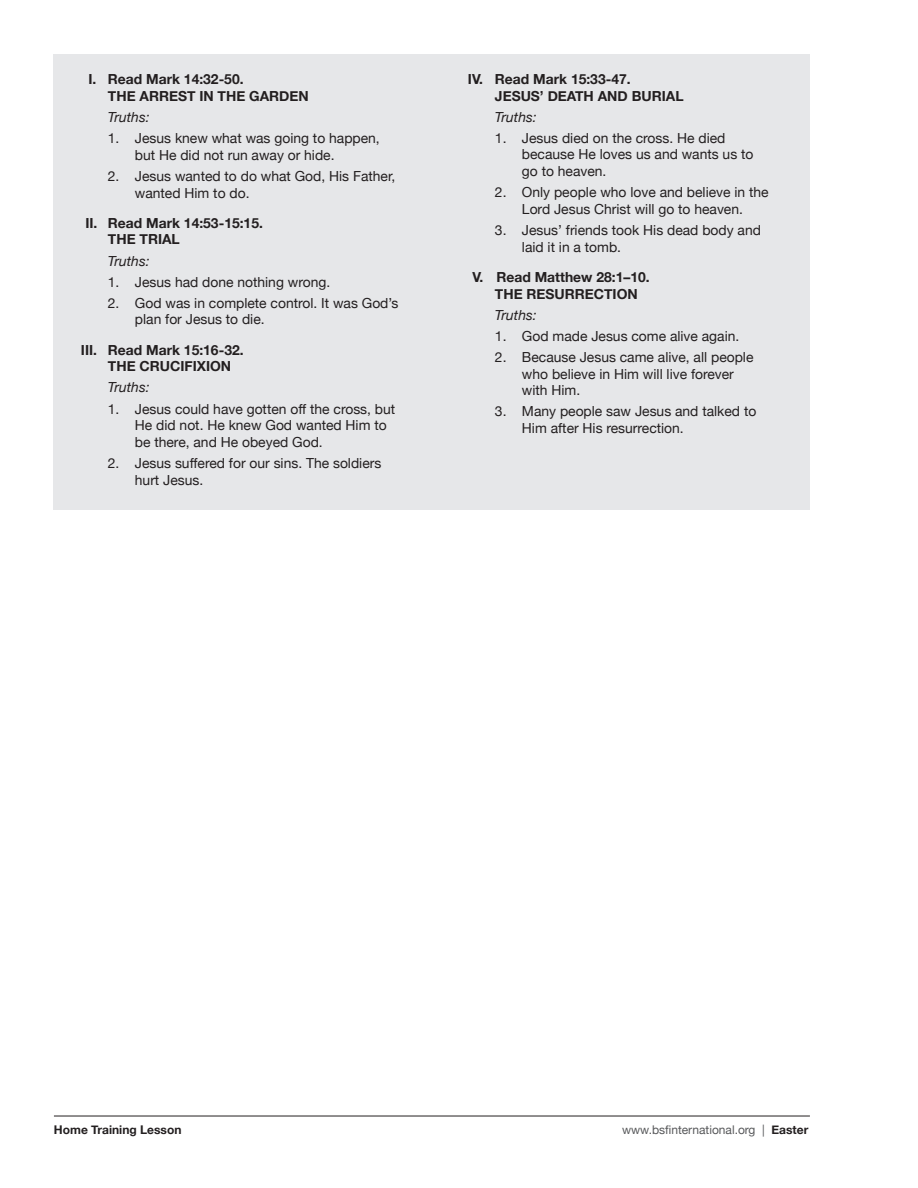
<style>
.page{position:relative;width:918px;height:1188px;background:#fff}
.page>*{position:absolute;margin:0;border:0;box-sizing:border-box;transform-origin:0 0}
.t1{font:13.8px/16.6px "Helvetica Neue";color:#231f20}
.t2{font:700 13.8px "Helvetica Neue";color:#231f20}
.t3{font:italic 13.8px "Helvetica Neue";color:#231f20}
.t4{font:12px "Helvetica Neue";color:#57585a}
.t5{font:700 12px "Helvetica Neue";color:#231f20}
.s1{font-weight:700;color:#231f20}
</style>
<div class="page">
<hr style="left:54px;top:1116px;width:756px;height:1px;background:#231f20">
<div style="left:54px;top:54px;width:756px;height:456px;background:#e6e7e9"></div>
<p class="t2" style="left:88px;top:68px;width:157px">I. Read Mark 14:32-50.</p>
<p class="t2" style="left:108px;top:85px;width:202px">THE ARREST IN THE GARDEN</p>
<p class="t3" style="left:108px;top:107px;width:43px">Truths:</p>
<p class="t1" style="left:135px;top:131px;width:246px;text-indent:-27px">1. Jesus knew what was going to happen, but He did not run away or hide.</p>
<p class="t1" style="left:135px;top:168px;width:262px;text-indent:-27px">2. Jesus wanted to do what God, His Father, wanted Him to do.</p>
<p class="t2" style="left:85px;top:212px;width:179px">II. Read Mark 14:53-15:15.</p>
<p class="t2" style="left:108px;top:229px;width:73px">THE TRIAL</p>
<p class="t3" style="left:108px;top:251px;width:43px">Truths:</p>
<p class="t1" style="left:108px;top:274px;width:224px">1. Jesus had done nothing wrong.</p>
<p class="t1" style="left:135px;top:295px;width:265px;text-indent:-27px">2. God was in complete control. It was God’s plan for Jesus to die.</p>
<p class="t2" style="left:81px;top:339px;width:164px">III. Read Mark 15:16-32.</p>
<p class="t2" style="left:108px;top:356px;width:125px">THE CRUCIFIXION</p>
<p class="t3" style="left:108px;top:378px;width:43px">Truths:</p>
<p class="t1" style="left:135px;top:401px;width:262px;text-indent:-27px">1. Jesus could have gotten off the cross, but<br>He did not. He knew God wanted Him to be there, and He obeyed God.</p>
<p class="t1" style="left:135px;top:456px;width:248px;text-indent:-27px">2. Jesus suffered for our sins. The soldiers hurt Jesus.</p>
<p class="t2" style="left:468px;top:68px;width:164px">IV. Read Mark 15:33-47.</p>
<p class="t2" style="left:495px;top:85px;width:190px">JESUS’ DEATH AND BURIAL</p>
<p class="t3" style="left:495px;top:107px;width:43px">Truths:</p>
<p class="t1" style="left:522px;top:130px;width:233px;text-indent:-27px">1. Jesus died on the cross. He died because He loves us and wants us to go to heaven.</p>
<p class="t1" style="left:495px;top:185px;width:275px;text-align:center">2. Only people who love and believe in the<br>Lord Jesus Christ will go to heaven.</p>
<p class="t1" style="left:522px;top:223px;width:241px;text-indent:-27px">3. Jesus’ friends took His dead body and laid it in a tomb.</p>
<p class="t2" style="left:472px;top:266px;width:179px">V. Read Matthew 28:1–10.</p>
<p class="t2" style="left:495px;top:283px;width:144px">THE RESURRECTION</p>
<p class="t3" style="left:495px;top:305px;width:43px">Truths:</p>
<p class="t1" style="left:495px;top:328px;width:246px">1. God made Jesus come alive again.</p>
<p class="t1" style="left:522px;top:350px;width:233px;text-indent:-27px">2. Because Jesus came alive, all people who believe in Him will live forever with Him.</p>
<p class="t1" style="left:522px;top:404px;width:236px;text-indent:-27px">3. Many people saw Jesus and talked to<br>Him after His resurrection.</p>
<p class="t5" style="left:54px;top:1120px;width:129px">Home Training Lesson</p>
<p class="t4" style="left:622px;top:1121px;width:188px">www.bsfinternational.org | <span class="s1">Easter</span></p>
</div>
